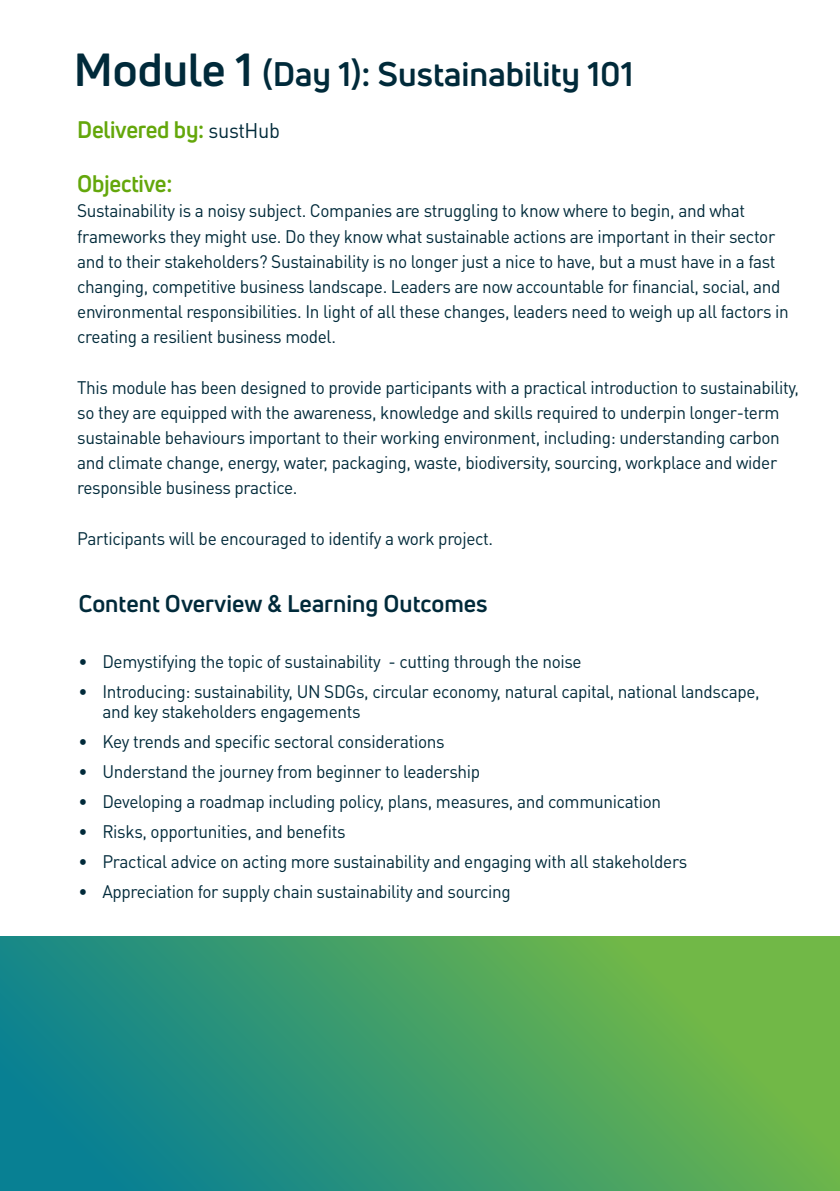
<style>
.page{position:relative;width:840px;height:1191px;background:#fff}
.page>*{position:absolute;margin:0;border:0;box-sizing:border-box;transform-origin:0 0}
.t1{font:700 33.4px "Uni Neue";color:#002a3a}
.t2{font:700 23.6px "Uni Neue";color:#002a3a}
.t3{font:700 23.4px "Uni Neue";letter-spacing:-.01em;color:#64a70b;scale:.95 1}
.t4{font:18px/25.2px "DIN Pro";letter-spacing:-.02em;color:#002a3a;scale:.95 1}
.s1{font-size:45.4px}
.s2{font-family:"DIN Pro";font-weight:400;font-size:21px;color:#002a3a}
</style>
<div class="page">
<svg style="left:0;top:937px;width:839px;height:254px;background:#3f9d6a"></svg>
<h1 class="t1" style="left:74px;top:53px;width:561px"><span class="s1">Module 1</span> (Day 1): Sustainability 101</h1>
<p class="t3" style="left:77px;top:114px;width:215px">Delivered by: <span class="s2">sustHub</span></p>
<p class="t3" style="left:77px;top:169px;width:102px">Objective:</p>
<p class="t4" style="left:77px;top:197px;width:750px">Sustainability is a noisy subject. Companies are struggling to know where to begin, and what frameworks they might use. Do they know what sustainable actions are important in their sector and to their stakeholders? Sustainability is no longer just a nice to have, but a must have in a fast changing, competitive business landscape. Leaders are now accountable for financial, social, and environmental responsibilities. In light of all these changes, leaders need to weigh up all factors in creating a resilient business model.</p>
<p class="t4" style="left:77px;top:374px;width:761px">This module has been designed to provide participants with a practical introduction to sustainability, so they are equipped with the awareness, knowledge and skills required to underpin longer-term sustainable behaviours important to their working environment, including: understanding carbon and climate change, energy, water, packaging, waste, biodiversity, sourcing, workplace and wider responsible business practice.</p>
<p class="t4" style="left:77px;top:525px;width:439px">Participants will be encouraged to identify a work project.</p>
<h2 class="t2" style="left:78px;top:589px;width:410px">Content Overview &amp; Learning Outcomes</h2>
<p class="t4" style="left:78px;top:648px;width:531px">• Demystifying the topic of sustainability - cutting through the noise</p>
<p class="t4" style="left:102px;top:680px;width:693px;line-height:20px;text-indent:-24px">• Introducing: sustainability, UN SDGs, circular economy, natural capital, national landscape, and key stakeholders engagements</p>
<p class="t4" style="left:78px;top:728px;width:387px">• Key trends and specific sectoral considerations</p>
<p class="t4" style="left:78px;top:758px;width:424px">• Understand the journey from beginner to leadership</p>
<p class="t4" style="left:78px;top:788px;width:614px">• Developing a roadmap including policy, plans, measures, and communication</p>
<p class="t4" style="left:78px;top:818px;width:283px">• Risks, opportunities, and benefits</p>
<p class="t4" style="left:78px;top:848px;width:642px">• Practical advice on acting more sustainability and engaging with all stakeholders</p>
<p class="t4" style="left:78px;top:878px;width:456px">• Appreciation for supply chain sustainability and sourcing</p>
</div>
